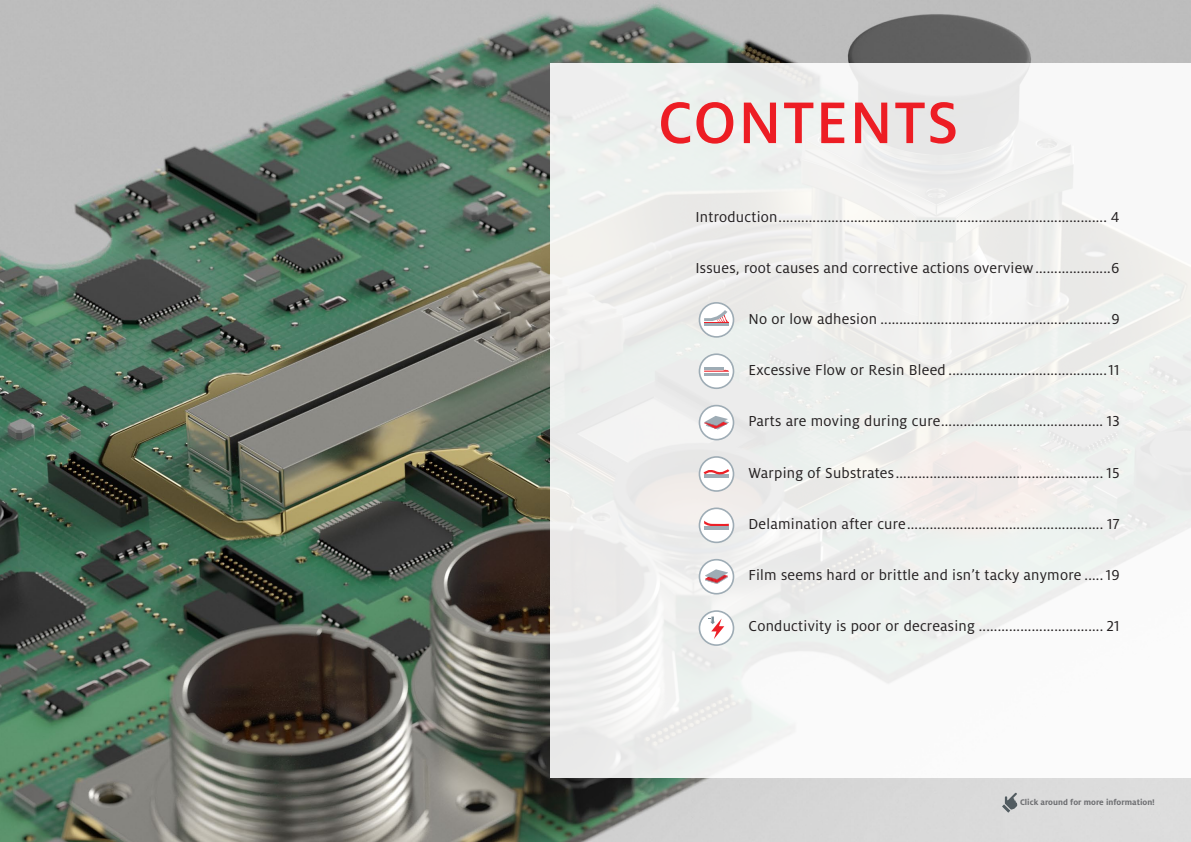
<style>
.page{position:relative;width:1191px;height:842px;background:#fff}
.page>*{position:absolute;margin:0;border:0;box-sizing:border-box;transform-origin:0 0}
.t1{font:500 65px "Henkel Milo";letter-spacing:.025em;color:#ed1d24}
.t2{font:16px "Henkel Milo";letter-spacing:.015em;color:#231f20}
.t3{font:700 9px "Henkel Milo";color:#6d6e71}
</style>
<div class="page">
<img style="left:0;top:0;width:1191px;height:842px">
<div style="left:550px;top:64px;width:641px;height:714px;background:linear-gradient(to right,#ecedec,#f4f5f4)"></div>
<svg style="left:698px;top:302px;width:36px;height:36px"></svg>
<svg style="left:698px;top:353px;width:36px;height:36px"></svg>
<svg style="left:698px;top:405px;width:36px;height:35px"></svg>
<svg style="left:698px;top:456px;width:36px;height:36px"></svg>
<svg style="left:698px;top:507px;width:36px;height:36px"></svg>
<hr style="left:704px;top:527px;width:25px;height:3px;background:#9eacb5">
<svg style="left:698px;top:559px;width:36px;height:35px"></svg>
<svg style="left:698px;top:610px;width:36px;height:36px"></svg>
<svg style="left:1002px;top:804px;width:8px;height:9px"></svg>
<svg style="left:1005px;top:793px;width:12px;height:17px"></svg>
<h1 class="t1" style="left:658px;top:87px;width:302px">CONTENTS</h1>
<p class="t2" style="left:695px;top:208px;width:425px">Introduction....................................................................................... 4</p>
<p class="t2" style="left:695px;top:259px;width:425px">Issues, root causes and corrective actions overview....................6</p>
<p class="t2" style="left:748px;top:310px;width:373px">No or low adhesion .............................................................9</p>
<p class="t2" style="left:748px;top:361px;width:372px">Excessive Flow or Resin Bleed ..........................................11</p>
<p class="t2" style="left:748px;top:413px;width:373px">Parts are moving during cure........................................... 13</p>
<p class="t2" style="left:748px;top:464px;width:372px">Warping of Substrates....................................................... 15</p>
<p class="t2" style="left:748px;top:515px;width:372px">Delamination after cure.................................................... 17</p>
<p class="t2" style="left:748px;top:566px;width:373px">Film seems hard or brittle and isn’t tacky anymore .....19</p>
<p class="t2" style="left:748px;top:617px;width:373px">Conductivity is poor or decreasing ................................. 21</p>
<p class="t3" style="left:1020px;top:797px;width:136px">Click around for more information!</p>
</div>
